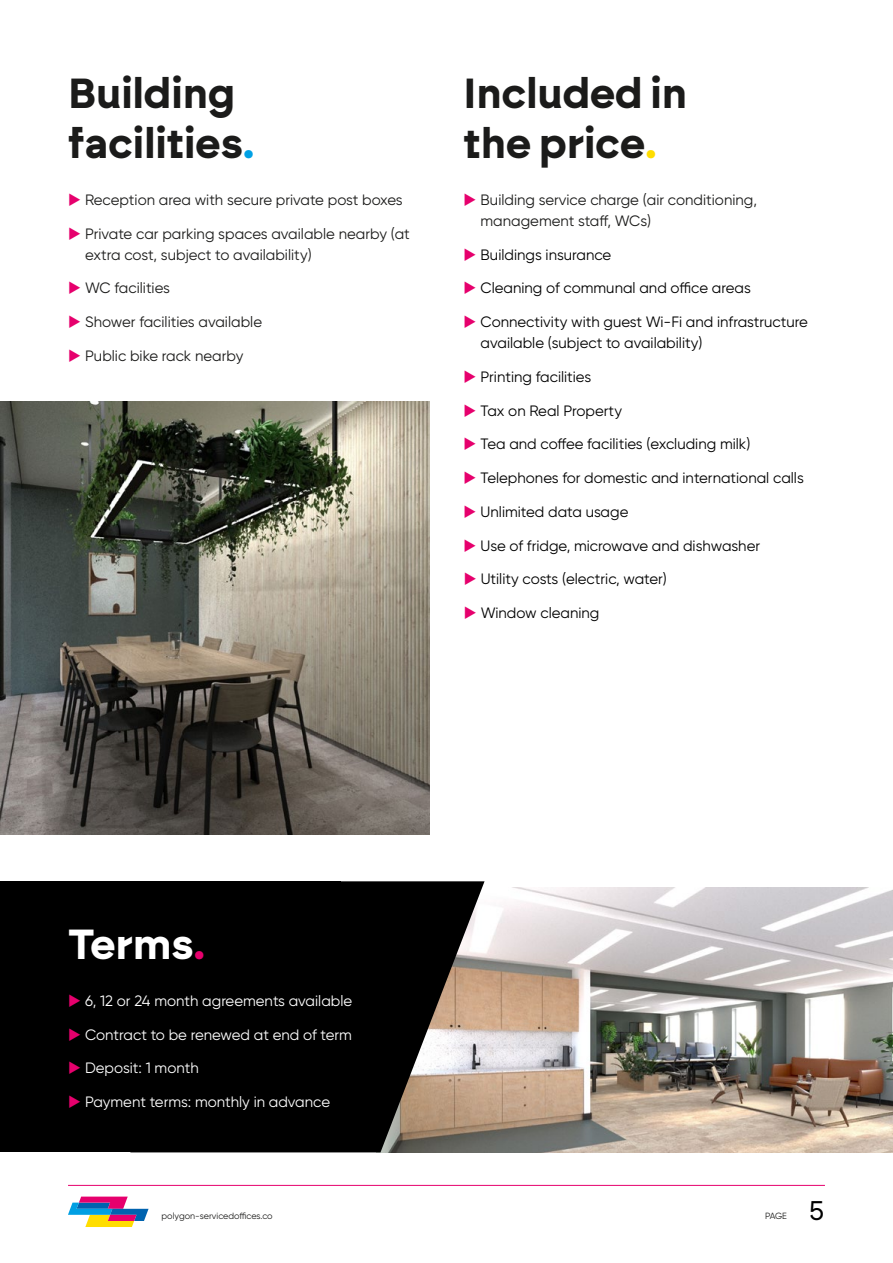
<style>
.page{position:relative;width:893px;height:1263px;background:#fff}
.page>*{position:absolute;margin:0;border:0;box-sizing:border-box;transform-origin:0 0}
.t1{font:700 42px/50.4px "Brockmann";color:#1b1b1a}
.t2{font:700 42px "Brockmann";color:#fff}
.t3{font:27px "Brockmann";color:#000}
.t4{font:15px/21px "Gilroy";color:#000}
.t5{font:15px/21px "Gilroy";color:#1b1b1a}
.t6{font:15px "Gilroy";color:#fff}
.t7{font:9px "Gilroy";color:#1b1b1a}
.s1{color:#00a1e5}
.s2{color:#fd0}
.s3{color:#e6006d}
</style>
<div class="page">
<div style="left:0;top:881px;width:340px;height:271px;background:#000"></div>
<img style="left:1px;top:402px;width:428px;height:432px">
<img style="left:485px;top:888px;width:408px;height:264px">
<svg style="left:340px;top:881px;width:145px;height:271px;background:#453e38"></svg>
<hr style="left:68px;top:1185px;width:757px;height:1px;background:#e6006d">
<svg style="left:68px;top:1196px;width:81px;height:31px"></svg>
<h1 class="t1" style="left:68px;top:68px;width:188px">Building facilities<span class="s1">.</span></h1>
<p class="t5" style="left:85px;top:189px;width:319px">Reception area with secure private post boxes</p>
<p class="t5" style="left:85px;top:223px;width:326px">Private car parking spaces available nearby (at extra cost, subject to availability)</p>
<p class="t5" style="left:85px;top:277px;width:86px">WC facilities</p>
<p class="t5" style="left:85px;top:311px;width:178px">Shower facilities available</p>
<p class="t5" style="left:85px;top:345px;width:160px">Public bike rack nearby</p>
<h1 class="t1" style="left:463px;top:68px;width:225px">Included in the price<span class="s2">.</span></h1>
<p class="t5" style="left:480px;top:189px;width:278px">Building service charge (air conditioning, management staff, WCs)</p>
<p class="t4" style="left:480px;top:244px;width:132px">Buildings insurance</p>
<p class="t4" style="left:481px;top:277px;width:272px">Cleaning of communal and office areas</p>
<p class="t4" style="left:481px;top:311px;width:329px">Connectivity with guest Wi-Fi and infrastructure available (subject to availability)</p>
<p class="t4" style="left:481px;top:366px;width:112px">Printing facilities</p>
<p class="t4" style="left:481px;top:400px;width:143px">Tax on Real Property</p>
<p class="t4" style="left:481px;top:433px;width:271px">Tea and coffee facilities (excluding milk)</p>
<p class="t4" style="left:481px;top:467px;width:325px">Telephones for domestic and international calls</p>
<p class="t4" style="left:481px;top:501px;width:149px">Unlimited data usage</p>
<p class="t4" style="left:481px;top:535px;width:281px">Use of fridge, microwave and dishwasher</p>
<p class="t4" style="left:481px;top:568px;width:188px">Utility costs (electric, water)</p>
<p class="t4" style="left:481px;top:602px;width:120px">Window cleaning</p>
<h1 class="t2" style="left:68px;top:919px;width:139px">Terms<span class="s3">.</span></h1>
<p class="t6" style="left:85px;top:991px;width:269px">6, 12 or 24 month agreements available</p>
<p class="t6" style="left:85px;top:1025px;width:268px">Contract to be renewed at end of term</p>
<p class="t6" style="left:85px;top:1059px;width:115px">Deposit: 1 month</p>
<p class="t6" style="left:85px;top:1093px;width:247px">Payment terms: monthly in advance</p>
<p class="t7" style="left:162px;top:1210px;width:113px">polygon-servicedoffices.co</p>
<p class="t7" style="left:765px;top:1210px;width:23px">PAGE</p>
<h2 class="t3" style="left:809px;top:1193px;width:18px">5</h2>
</div>
